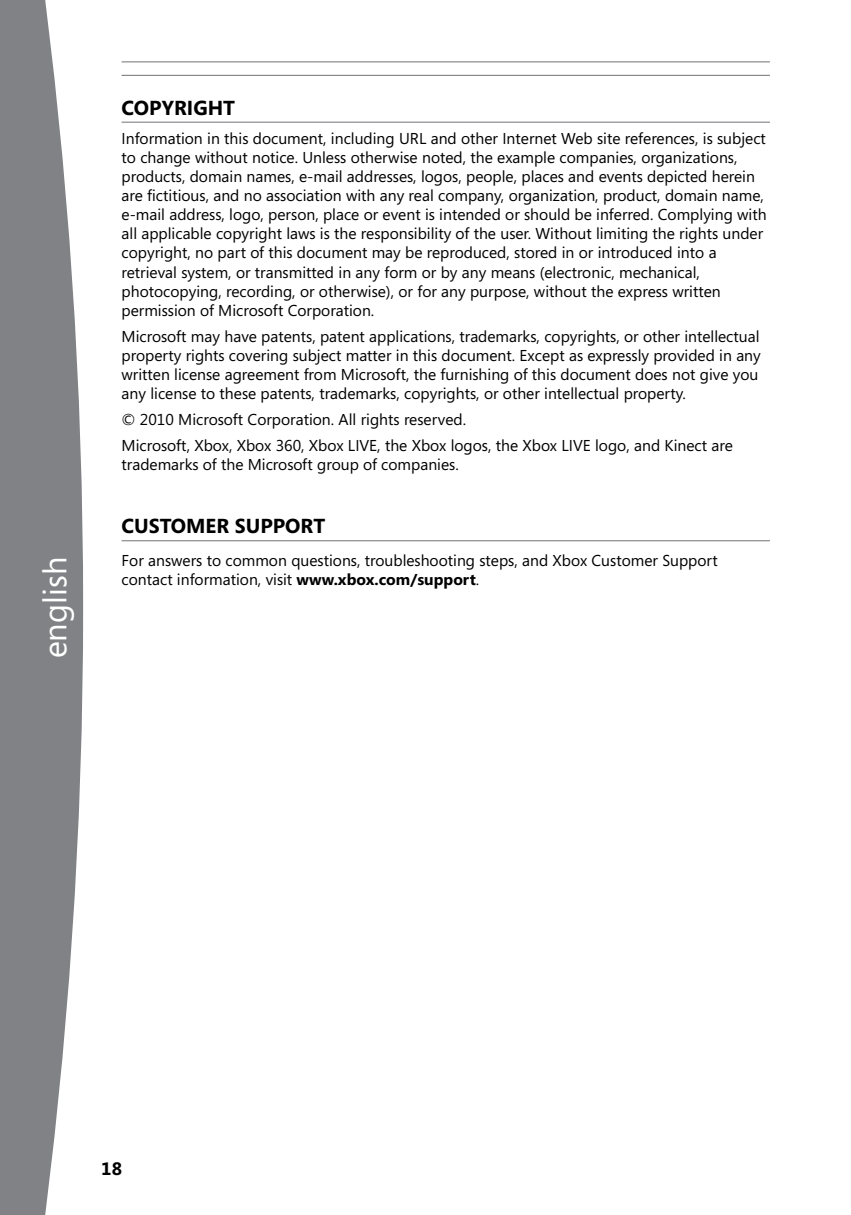
<style>
.page{position:relative;width:851px;height:1215px;background:#fff}
.page>*{position:absolute;margin:0;border:0;box-sizing:border-box;transform-origin:0 0}
.t1{font:32.62px "Segoe";letter-spacing:.005em;color:#fff}
.t2{font:700 20.25px "Segoe";color:#000}
.t3{font:700 18px "Segoe";color:#000}
.t4{font:15.75px/19.1px "Segoe";color:#000}
.s1{font-weight:700}
</style>
<div class="page">
<hr style="left:122px;top:61px;width:648px;height:1px;background:#808285">
<hr style="left:122px;top:75px;width:648px;height:1px;background:#808285">
<svg style="left:0;top:0;width:83px;height:1215px;background:#939497"></svg>
<hr style="left:122px;top:122px;width:648px;height:1px;background:#808285">
<hr style="left:122px;top:540px;width:648px;height:1px;background:#808285">
<h1 class="t1" style="left:33px;top:658px;width:103px;rotate:-90deg">english</h1>
<p class="t2" style="left:122px;top:93px;width:115px">Copyright</p>
<p class="t4" style="left:122px;top:128px;width:646px">Information in this document, including URL and other Internet Web site references, is subject to change without notice. Unless otherwise noted, the example companies, organizations, products, domain names, e-mail addresses, logos, people, places and events depicted herein are fictitious, and no association with any real company, organization, product, domain name, e-mail address, logo, person, place or event is intended or should be inferred. Complying with all applicable copyright laws is the responsibility of the user. Without limiting the rights under copyright, no part of this document may be reproduced, stored in or introduced into a retrieval system, or transmitted in any form or by any means (electronic, mechanical, photocopying, recording, or otherwise), or for any purpose, without the express written permission of Microsoft Corporation.</p>
<p class="t4" style="left:122px;top:326px;width:640px">Microsoft may have patents, patent applications, trademarks, copyrights, or other intellectual property rights covering subject matter in this document. Except as expressly provided in any written license agreement from Microsoft, the furnishing of this document does not give you any license to these patents, trademarks, copyrights, or other intellectual property.</p>
<p class="t4" style="left:122px;top:406px;width:612px;line-height:25.9px">© 2010 Microsoft Corporation. All rights reserved.<br>Microsoft, Xbox, Xbox 360, Xbox LIVE, the Xbox logos, the Xbox LIVE logo, and Kinect are</p>
<p class="t4" style="left:122px;top:454px;width:339px">trademarks of the Microsoft group of companies.</p>
<p class="t2" style="left:122px;top:512px;width:14px">Cus</p>
<p class="t2" style="left:160px;top:512px;width:100px">tom er Supp</p>
<p class="t2" style="left:285px;top:512px;width:42px">ort</p>
<p class="t4" style="left:122px;top:550px;width:597px">For answers to common questions, troubleshooting steps, and Xbox Customer Support contact information, visit <span class="s1">www.xbox.com/support</span>.</p>
<p class="t3" style="left:101px;top:1155px;width:22px">18</p>
</div>
